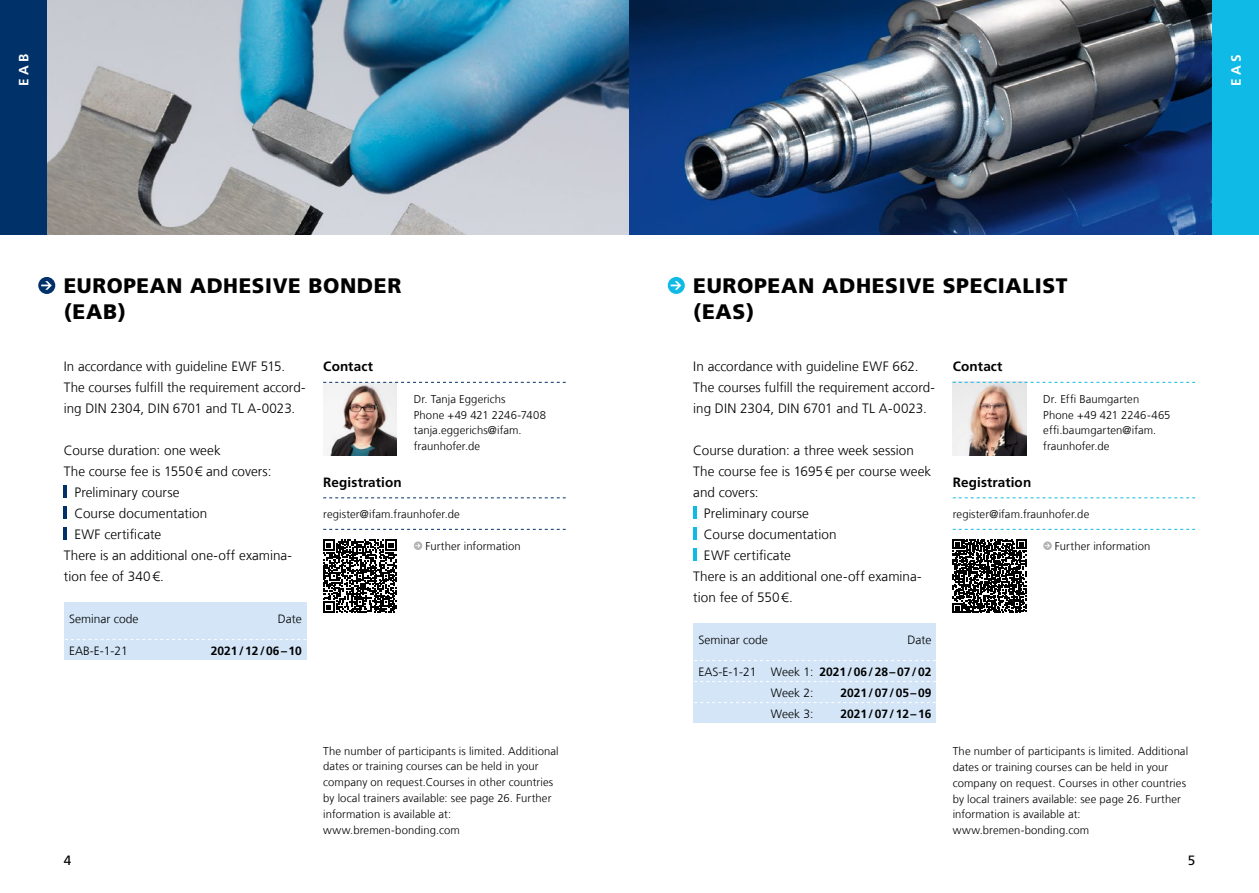
<style>
.page{position:relative;width:1259px;height:893px;background:#fff}
.page>*{position:absolute;margin:0;border:0;box-sizing:border-box;transform-origin:0 0}
.t1{font:900 21px/26.2px "Frutiger LT Com";letter-spacing:.03em;color:#000}
.t2{font:300 13.5px/21px "Frutiger LT Com";letter-spacing:.005em;color:#000}
.t3{font:700 13.5px "Frutiger LT Com";letter-spacing:.01em;color:#000}
.t4{font:700 13.5px "Frutiger LT Com";letter-spacing:.25em;color:#fff}
.t5{font:13.5px "Frutiger LT Com";color:#000}
.t6{font:300 12px/21px "Frutiger LT Com";color:#000}
.t7{font:700 12px "Frutiger LT Com";color:#000}
.t8{font:300 11.25px/15.8px "Frutiger LT Com";letter-spacing:.01em;color:#000}
.s1{font-weight:700}
</style>
<div class="page">
<img style="left:952px;top:383px;width:74px;height:72px">
<img style="left:323px;top:383px;width:74px;height:72px">
<svg style="left:414px;top:541px;width:8px;height:9px"></svg>
<svg style="left:415px;top:544px;width:5px;height:4px"></svg>
<svg style="left:1043px;top:541px;width:8px;height:9px"></svg>
<svg style="left:1044px;top:544px;width:6px;height:4px"></svg>
<svg style="left:323px;top:382px;width:243px;height:1px"></svg>
<svg style="left:952px;top:382px;width:243px;height:1px"></svg>
<svg style="left:323px;top:497px;width:243px;height:1px"></svg>
<svg style="left:952px;top:497px;width:243px;height:1px"></svg>
<svg style="left:323px;top:529px;width:243px;height:1px"></svg>
<svg style="left:952px;top:529px;width:243px;height:1px"></svg>
<img style="left:47px;top:0;width:582px;height:235px">
<img style="left:629px;top:0;width:583px;height:235px">
<div style="left:0;top:0;width:47px;height:235px;background:#003269"></div>
<svg style="left:64px;top:485px;width:3px;height:12px"></svg>
<svg style="left:64px;top:506px;width:3px;height:12px"></svg>
<svg style="left:64px;top:527px;width:3px;height:12px"></svg>
<svg style="left:693px;top:506px;width:3px;height:12px"></svg>
<svg style="left:693px;top:527px;width:3px;height:12px"></svg>
<svg style="left:693px;top:548px;width:3px;height:12px"></svg>
<div style="left:38px;top:277px;width:17px;height:17px;background:#003269;border-radius:50%"></div>
<svg style="left:41px;top:281px;width:11px;height:9px"></svg>
<div style="left:668px;top:277px;width:17px;height:17px;background:#10bae7;border-radius:50%"></div>
<svg style="left:670px;top:281px;width:11px;height:9px"></svg>
<div style="left:64px;top:602px;width:242px;height:58px;background:#d3e5f7"></div>
<svg style="left:65px;top:639px;width:241px;height:1px"></svg>
<div style="left:1212px;top:0;width:47px;height:235px;background:#10bae7"></div>
<div style="left:693px;top:623px;width:242px;height:100px;background:#d3e5f7"></div>
<svg style="left:694px;top:660px;width:241px;height:1px"></svg>
<svg style="left:694px;top:681px;width:241px;height:1px"></svg>
<svg style="left:694px;top:702px;width:241px;height:1px"></svg>
<svg style="left:323px;top:539px;width:74px;height:74px"></svg>
<svg style="left:952px;top:539px;width:74px;height:74px"></svg>
<p class="t4" style="left:15px;top:86px;width:34px;rotate:-90deg">EAB</p>
<p class="t4" style="left:1227px;top:86px;width:33px;rotate:-90deg">EAS</p>
<h1 class="t1" style="left:64px;top:272px;width:339px">EUROPEAN ADHESIVE BONDER (EAB)</h1>
<h1 class="t1" style="left:693px;top:272px;width:376px">EUROPEAN ADHESIVE SPECIALIST (EAS)</h1>
<p class="t2" style="left:64px;top:356px;width:243px">In accordance with guideline EWF 515.<br>The courses fulfill the requirement accord&shy;ing DIN 2304, DIN 6701 and TL A-0023.</p>
<p class="t2" style="left:64px;top:440px;width:158px">Course duration: one week</p>
<p class="t2" style="left:64px;top:461px;width:209px">The course fee is 1550€ and covers:</p>
<p class="t2" style="left:74px;top:482px;width:107px">Preliminary course</p>
<p class="t2" style="left:74px;top:503px;width:134px">Course documentation</p>
<p class="t2" style="left:74px;top:524px;width:88px">EWF certificate</p>
<p class="t2" style="left:64px;top:545px;width:230px">There is an additional one-off examina-</p>
<p class="t2" style="left:64px;top:566px;width:102px">tion fee of 340€.</p>
<p class="t6" style="left:69px;top:609px;width:71px">Seminar code</p>
<p class="t6" style="left:278px;top:609px;width:25px">Date</p>
<p class="t6" style="left:69px;top:640px;width:60px">EAB-E-1-21</p>
<p class="t7" style="left:211px;top:643px;width:93px">2021/12/06–10</p>
<p class="t3" style="left:323px;top:358px;width:51px">Contact</p>
<p class="t8" style="left:414px;top:391px;width:134px">Dr. Tanja Eggerichs<br>Phone +49 421 2246-7408 tanja.eggerichs@ifam. fraunhofer.de</p>
<p class="t3" style="left:323px;top:474px;width:80px">Registration</p>
<p class="t8" style="left:323px;top:507px;width:138px">register@ifam.fraunhofer.de</p>
<p class="t8" style="left:425px;top:538px;width:97px">Further information</p>
<p class="t2" style="left:693px;top:356px;width:243px">In accordance with guideline EWF 662.<br>The courses fulfill the requirement accord&shy;ing DIN 2304, DIN 6701 and TL A-0023.</p>
<p class="t2" style="left:693px;top:440px;width:222px">Course duration: a three week session</p>
<p class="t2" style="left:693px;top:461px;width:239px">The course fee is 1695€ per course week</p>
<p class="t2" style="left:693px;top:482px;width:67px">and covers:</p>
<p class="t2" style="left:704px;top:503px;width:107px">Preliminary course</p>
<p class="t2" style="left:704px;top:524px;width:134px">Course documentation</p>
<p class="t2" style="left:704px;top:545px;width:88px">EWF certificate</p>
<p class="t2" style="left:693px;top:566px;width:230px">There is an additional one-off examina-</p>
<p class="t2" style="left:693px;top:587px;width:101px">tion fee of 550€.</p>
<p class="t6" style="left:698px;top:630px;width:71px">Seminar code</p>
<p class="t6" style="left:907px;top:630px;width:25px">Date</p>
<p class="t6" style="left:771px;top:661px;width:162px;text-indent:-72px">EAS-E-1-21 Week 1: <span class="s1">2021/06/28–07/02<br></span>Week 2:</p>
<p class="t7" style="left:840px;top:685px;width:93px">2021/07/05–09</p>
<p class="t6" style="left:771px;top:703px;width:44px">Week 3:</p>
<p class="t7" style="left:840px;top:706px;width:93px">2021/07/12–16</p>
<p class="t3" style="left:952px;top:358px;width:51px">Contact</p>
<p class="t8" style="left:1043px;top:391px;width:129px">Dr. Effi Baumgarten<br>Phone +49 421 2246-465 effi.baumgarten@ifam. fraunhofer.de</p>
<p class="t3" style="left:952px;top:474px;width:80px">Registration</p>
<p class="t8" style="left:952px;top:507px;width:138px">register@ifam.fraunhofer.de</p>
<p class="t8" style="left:1055px;top:538px;width:97px">Further information</p>
<p class="t8" style="left:323px;top:743px;width:237px">The number of participants is limited. Additional dates or training courses can be held in your company on request.Courses in other countries by local trainers available: see page 26. Further information is available at: www.bremen-bonding.com</p>
<p class="t8" style="left:952px;top:743px;width:237px">The number of participants is limited. Additional dates or training courses can be held in your company on request. Courses in other countries by local trainers available: see page 26. Further information is available at: www.bremen-bonding.com</p>
<p class="t5" style="left:64px;top:852px;width:9px">4</p>
<p class="t5" style="left:1187px;top:852px;width:9px">5</p>
</div>
